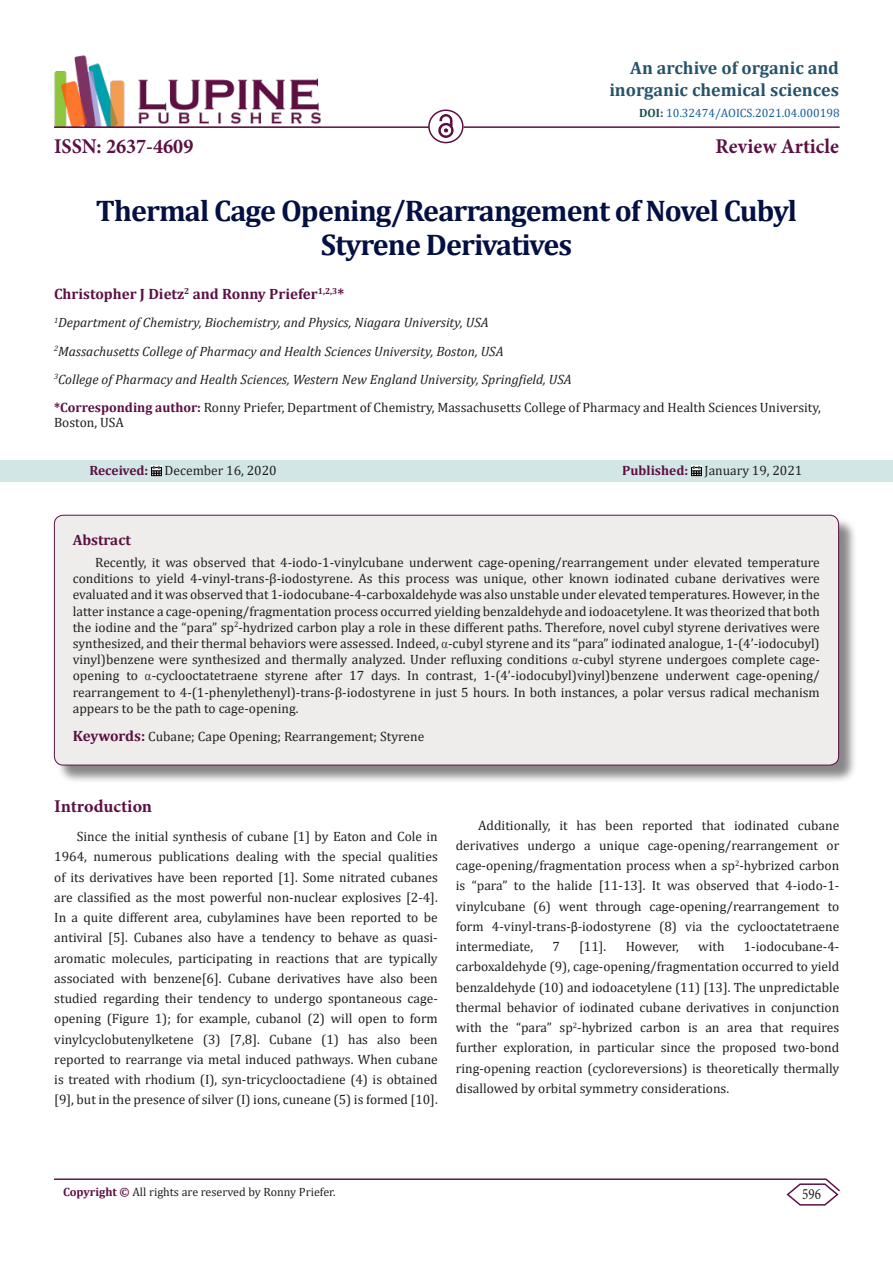
<style>
.page{position:relative;width:893px;height:1263px;background:#fff}
.page>*{position:absolute;margin:0;border:0;box-sizing:border-box;transform-origin:0 0}
.t1{font:700 30px/34.5px "Cambria";letter-spacing:-.03em;color:#041043;text-align:center}
.t2{font:700 21px "Minion Pro";color:#5c1043;scale:.96 1}
.t3{font:700 18px "Cambria";color:#27536a}
.t4{font:700 18px "Minion Pro";letter-spacing:-.005em;color:#5c1043}
.t5{font:15.75px "Minion Pro";color:#231f20;scale:.83 1}
.t6{font:700 15px "Cambria";color:#5c1043}
.t7{font:13.5px/20.2px "Cambria";color:#231f20;text-align:justify}
.t8{font:italic 13.5px "Cambria";color:#231f20}
.t9{font:12px "Cambria";color:#231f20}
.t10{font:12px "Cambria";color:#175d9e}
.s1{font-weight:700;color:#1e5050}
.s2{font-weight:700;color:#5c1043}
.s3{font-weight:700;font-size:15px;color:#5c1043}
.s4{font-family:"Calibri"}
</style>
<div class="page">
<img style="left:54px;top:55px;width:267px;height:71px">
<hr style="left:54px;top:126px;width:375px;height:2px;background:#5c1043">
<img style="left:438px;top:115px;width:15px;height:23px">
<div style="left:428px;top:109px;width:36px;height:34px;border:2px solid #5c1043;border-radius:50%"></div>
<hr style="left:464px;top:126px;width:376px;height:2px;background:#5c1043">
<hr style="left:54px;top:1178px;width:772px;height:2px;background:#5c1043">
<svg style="left:785px;top:1178px;width:55px;height:28px"></svg>
<div style="left:0;top:460px;width:892px;height:21px;background:#d2e6e6"></div>
<svg style="left:151px;top:466px;width:11px;height:10px"></svg>
<svg style="left:691px;top:466px;width:11px;height:10px"></svg>
<div style="left:56px;top:517px;width:802px;height:267px;background:#231f20;opacity:.54"></div>
<div style="left:54px;top:515px;width:785px;height:250px;background:#efedec;border-radius:9px"></div>
<div style="left:54px;top:515px;width:785px;height:250px;border:1px solid #5c1043;border-radius:9px"></div>
<p class="t2" style="left:54px;top:131px;width:147px">ISSN: 2637-4609</p>
<p class="t3" style="left:630px;top:55px;width:210px">An archive of organic and</p>
<p class="t3" style="left:609px;top:77px;width:231px">inorganic chemical sciences</p>
<p class="t2" style="left:716px;top:131px;width:130px">Review Article</p>
<p class="t10" style="left:639px;top:106px;width:202px"><span class="s1">DOI:</span> 10.32474/AOICS.2021.04.000198</p>
<p class="t1" style="left:96px;top:192px;width:702px">Thermal Cage Opening/Rearrangement of Novel Cubyl<br>Styrene Derivatives</p>
<p class="t6" style="left:54px;top:284px;width:292px">Christopher J Dietz<sup>2</sup> and Ronny Priefer<sup>1,2,3</sup>*</p>
<p class="t8" style="left:54px;top:313px;width:436px"><sup>1</sup>Department of Chemistry, Biochemistry, and Physics, Niagara University, USA</p>
<p class="t8" style="left:54px;top:341px;width:451px"><sup>2</sup>Massachusetts College of Pharmacy and Health Sciences University, Boston, USA</p>
<p class="t8" style="left:54px;top:369px;width:519px"><sup>3</sup>College of Pharmacy and Health Sciences, Western New England University, Springfield, USA</p>
<p class="t7" style="left:54px;top:399px;width:768px;line-height:15px"><span class="s2">*Corresponding author:</span> Ronny Priefer, Department of Chemistry, Massachusetts College of Pharmacy and Health Sciences University,<br>Boston, USA</p>
<p class="t7" style="left:89px;top:460px;width:189px"><span class="s2">Received:</span> December 16, 2020</p>
<p class="t7" style="left:622px;top:460px;width:182px"><span class="s2">Published:</span> January 19, 2021</p>
<p class="t6" style="left:73px;top:529px;width:60px">Abstract</p>
<p class="t7" style="left:73px;top:554px;width:749px;line-height:16.2px;text-indent:22px">Recently, it was observed that 4-iodo-1-vinylcubane underwent cage-opening/rearrangement under elevated temperature conditions to yield 4-vinyl-trans-β-iodostyrene. As this process was unique, other known iodinated cubane derivatives were evaluated and it was observed that 1-iodocubane-4-carboxaldehyde was also unstable under elevated temperatures. However, in the latter instance a cage-opening/fragmentation process occurred yielding benzaldehyde and iodoacetylene. It was theorized that both the iodine and the “para” sp<sup>2</sup>-hydrized carbon play a role in these different paths. Therefore, novel cubyl styrene derivatives were synthesized, and their thermal behaviors were assessed. Indeed, -cubyl styrene and its “para” iodinated analogue, 1-(4’-iodocubyl) vinyl)benzene were synthesized and thermally analyzed. Under refluxing conditions -cubyl styrene undergoes complete cage&shy;opening to -cyclooctatetraene styrene after 17 days. In contrast, 1-(4’-iodocubyl)vinyl)benzene underwent cage-opening/ rearrangement to 4-(1-phenylethenyl)-trans-β-iodostyrene in just 5 hours. In both instances, a polar versus radical mechanism appears to be the path to cage-opening.</p>
<p class="t7" style="left:73px;top:726px;width:353px"><span class="s3">Keywords:</span> Cubane; Cape Opening; Rearrangement; Styrene</p>
<p class="t4" style="left:54px;top:793px;width:99px">Introduction</p>
<p class="t7" style="left:54px;top:826px;width:385px;text-indent:22px">Since the initial synthesis of cubane [1] by Eaton and Cole in 1964, numerous publications dealing with the special qualities of its derivatives have been reported [1]. Some nitrated cubanes are classified as the most powerful non-nuclear explosives [2-4].<br>In a quite different area, cubylamines have been reported to be antiviral [5]. Cubanes also have a tendency to behave as quasi&shy;aromatic molecules, participating in reactions that are typically associated with benzene[6]. Cubane derivatives have also been studied regarding their tendency to undergo spontaneous cage&shy;opening (Figure 1); for example, cubanol (2) will open to form vinylcyclobutenylketene (3) [7,8]. Cubane (1) has also been reported to rearrange via metal induced pathways. When cubane is treated with rhodium (I), syn-tricyclooctadiene (4) is obtained [9], but in the presence of silver (I) ions, cuneane (5) is formed [10].</p>
<p class="t7" style="left:456px;top:815px;width:385px;text-indent:22px">Additionally, it has been reported that iodinated cubane derivatives undergo a unique cage-opening/rearrangement or cage-opening/fragmentation process when a sp<sup>2</sup>-hybrized carbon is “para” to the halide [11-13]. It was observed that 4-iodo-1- vinylcubane (6) went through cage-opening/rearrangement to form 4-vinyl-trans-<span class="s4">β-</span>iodostyrene (8) via the cyclooctatetraene intermediate,</p>
<p class="t7" style="left:456px;top:936px;width:385px;text-indent:288px">1-iodocubane-4- carboxaldehyde (9), cage-opening/fragmentation occurred to yield benzaldehyde (10) and iodoacetylene (11) [13]. The unpredictable thermal behavior of iodinated cubane derivatives in conjunction with the “para” sp<sup>2</sup>-hybrized carbon is an area that requires further exploration, in particular since the proposed two-bond ring-opening reaction (cycloreversions) is theoretically thermally disallowed by orbital symmetry considerations.</p>
<p class="t7" style="left:552px;top:936px;width:9px">7</p>
<p class="t7" style="left:579px;top:936px;width:29px">[11].</p>
<p class="t7" style="left:626px;top:936px;width:55px">However,</p>
<p class="t7" style="left:698px;top:936px;width:28px">with</p>
<p class="t9" style="left:63px;top:1185px;width:274px"><span class="s2">Copyright ©</span> All rights are reserved by Ronny Priefer.</p>
<p class="t5" style="left:802px;top:1184px;width:24px">596</p>
</div>
